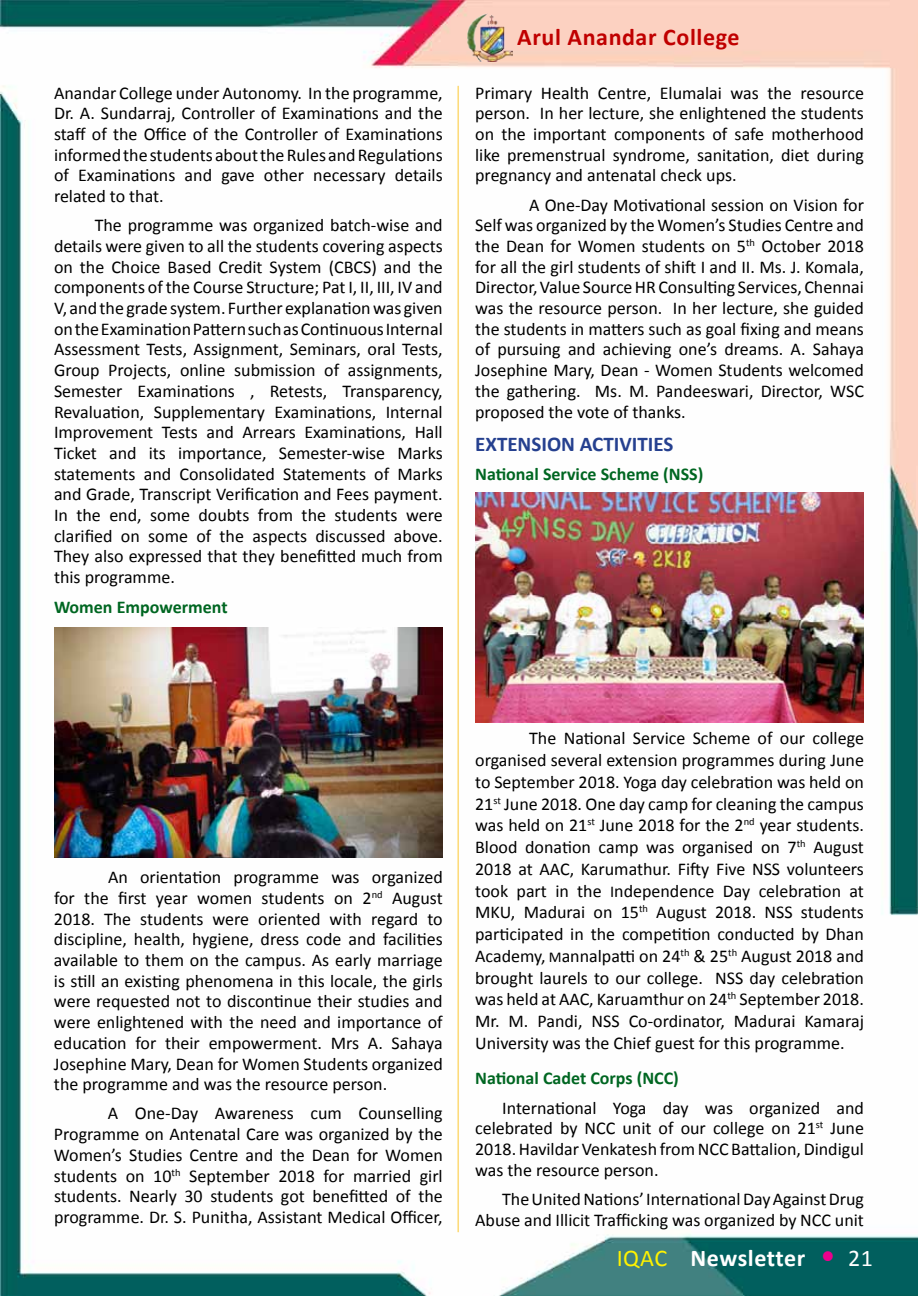
<style>
.page{position:relative;width:918px;height:1296px;background:#fff}
.page>*{position:absolute;margin:0;border:0;box-sizing:border-box;transform-origin:0 0}
.t1{font:700 24px "Calibri";letter-spacing:.025em;color:#c00000}
.t2{font:700 24px "Calibri";letter-spacing:.02em;color:#fff}
.t3{font:700 21px "Calibri";color:#25408f}
.t4{font:18px/20.7px "Calibri";color:#000;text-align:justify}
.t5{font:700 18px "Calibri";color:#006621}
.s1{font-size:16.5px}
.s2{font-size:15px}
.s3{font-weight:400;color:#fff200}
.s4{font-weight:400;font-size:31.5px;color:#ec008c}
.s5{font-weight:400}
</style>
<div class="page">
<img style="left:0;top:0;width:918px;height:1296px">
<img style="left:468px;top:14px;width:45px;height:47px">
<img style="left:54px;top:628px;width:389px;height:229px">
<img style="left:475px;top:492px;width:389px;height:231px">
<hr style="left:458px;top:86px;width:1px;height:1146px;background:#fff">
<p class="t4" style="left:54px;top:81px;width:390px">Anandar College under Autonomy. In the programme, Dr. A. Sundarraj, Controller of Examinations and the staff of the Office of the Controller of Examinations informed the students about the Rules and Regulations of Examinations and gave other necessary details related to that.</p>
<p class="t4" style="left:54px;top:214px;width:390px;text-indent:41px">The programme was organized batch-wise and details were given to all the students covering aspects on the Choice Based Credit System (CBCS) and the components of the Course Structure; Pat I, II, III, IV and V, and the grade system. Further explanation was given on the Examination Pattern such as Continuous Internal Assessment Tests, Assignment, Seminars, oral Tests, Group Projects, online submission of assignments, Semester Examinations , Retests, Transparency, Revaluation, Supplementary Examinations, Internal Improvement Tests and Arrears Examinations, Hall Ticket and its importance, Semester-wise Marks statements and Consolidated Statements of Marks and Grade, Transcript Verification and Fees payment.<br>In the end, some doubts from the students were clarified on some of the aspects discussed above.<br>They also expressed that they benefitted much from this programme.</p>
<p class="t5" style="left:54px;top:596px;width:175px">Women Empowerment</p>
<h1 class="t1" style="left:517px;top:22px;width:224px">Arul Anandar College</h1>
<p class="t4" style="left:475px;top:81px;width:390px">Primary Health Centre, Elumalai was the resource person. In her lecture, she enlightened the students on the important components of safe motherhood like premenstrual syndrome, sanitation, diet during pregnancy and antenatal check ups.</p>
<p class="t4" style="left:475px;top:193px;width:390px;text-indent:54px">A One-Day Motivational session on Vision for Self was organized by the Women’s Studies Centre and the Dean for Women students on 5<sup>th</sup> October 2018 for all the girl students of shift I and II. Ms. J. Komala, Director, Value Source HR Consulting Services, Chennai was the resource person. In her lecture, she guided the students in matters such as goal fixing and means of pursuing and achieving one’s dreams. A. Sahaya Josephine Mary, Dean - Women Students welcomed the gathering. Ms. M. Pandeeswari, Director, WSC proposed the vote of thanks.</p>
<p class="t3" style="left:475px;top:431px;width:200px">EXTENSION ACTIVITIES</p>
<p class="t5" style="left:475px;top:463px;width:230px">National Service Scheme (NSS)</p>
<p class="t4" style="left:54px;top:866px;width:390px;text-indent:54px">An orientation programme was organized for the first year women students on 2<sup>nd</sup> August 2018. The students were oriented with regard to discipline, health, hygiene, dress code and facilities available to them on the campus. As early marriage is still an existing phenomena in this locale, the girls were requested not to discontinue their studies and were enlightened with the need and importance of education for their empowerment. Mrs A. Sahaya Josephine Mary, Dean for Women Students organized the programme and was the resource person.</p>
<p class="t4" style="left:54px;top:1102px;width:390px;text-indent:54px">A One-Day Awareness cum Counselling Programme on Antenatal Care was organized by the Women’s Studies Centre and the Dean for Women students on 10<sup>th</sup> September 2018 for married girl students. Nearly 30 students got benefitted of the programme. Dr. S. Punitha, Assistant Medical Officer,</p>
<p class="t4" style="left:475px;top:727px;width:390px;line-height:21.8px;text-indent:54px">The National Service Scheme of our college organised several extension programmes during June to September 2018. Yoga day celebration was held on 21<sup>st</sup> June 2018. One day camp for cleaning the campus was held on 21<sup>st</sup> June 2018 for the 2<sup>nd</sup> year students.<br>Blood donation camp was organised on 7<sup>th</sup> August 2018 at AAC, Karumathur. Fifty Five NSS volunteers took part in the <span class="s1">I</span>ndependence Day celebration at MKU, Madurai on 15<sup>th</sup> August 2018. NSS students participated in the competition conducted by Dhan Academy, <span class="s2">M</span>annalpatti on 24<sup>th</sup> &amp; 25<sup>th</sup> August 2018 and brought laurels to our college. NSS day celebration was held at AAC, Karuamthur on 24<sup>th</sup> September 2018.<br>Mr. M. Pandi, NSS Co-ordinator, Madurai Kamaraj University was the Chief guest for this programme.</p>
<p class="t5" style="left:475px;top:1067px;width:205px">National Cadet Corps (NCC)</p>
<p class="t4" style="left:475px;top:1096px;width:390px;text-indent:27px">International Yoga day was organized and celebrated by NCC unit of our college on 21<sup>st</sup> June 2018. Havildar Venkatesh from NCC Battalion, Dindigul was the resource person.</p>
<p class="t4" style="left:475px;top:1188px;width:390px;text-align:right">The United Nations’ International Day Against Drug<br>Abuse and Illicit Trafficking was organized by NCC unit</p>
<h1 class="t2" style="left:617px;top:1243px;width:258px"><span class="s3">IQAC</span> Newsletter <span class="s4">•</span> <span class="s5">21</span></h1>
</div>
